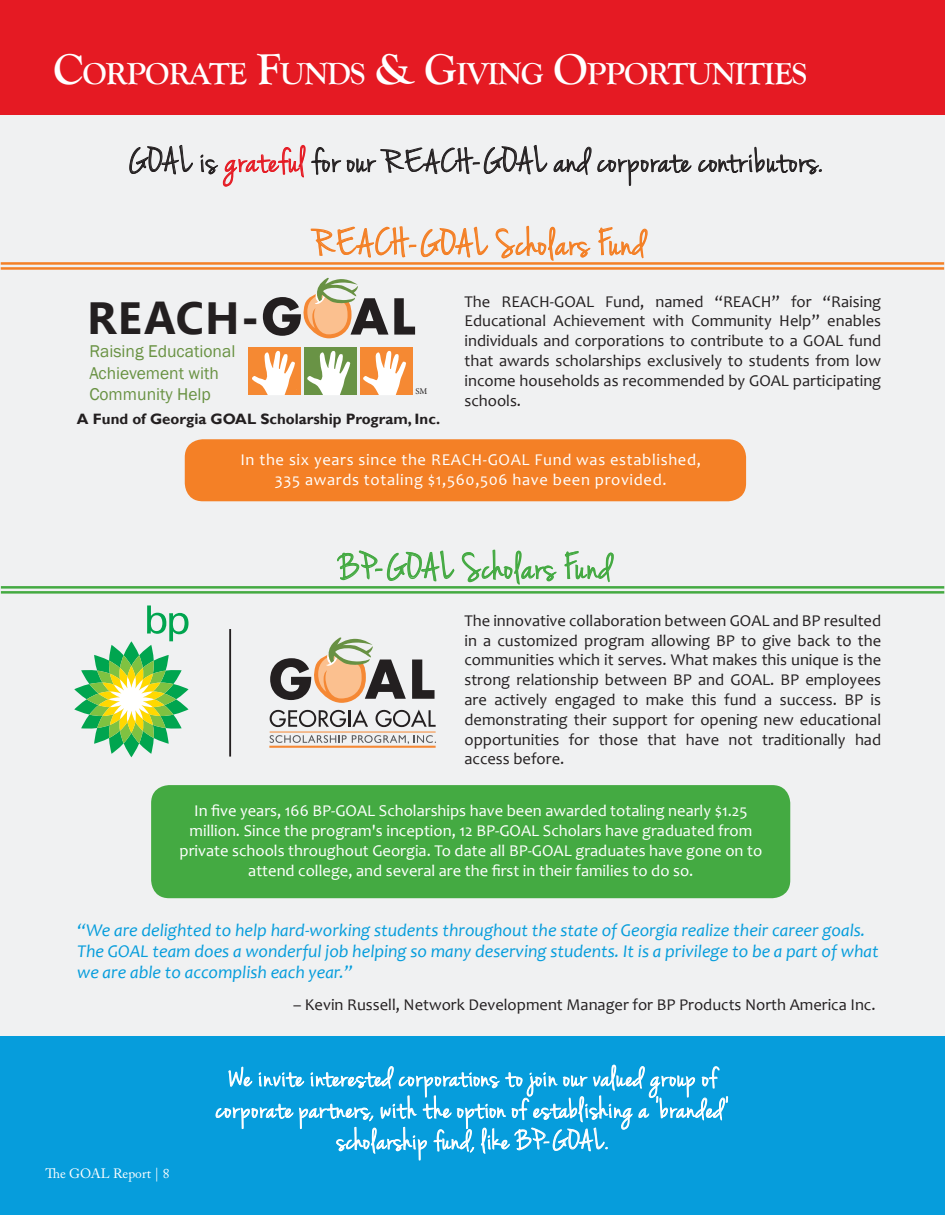
<style>
.page{position:relative;width:945px;height:1215px;background:#fff}
.page>*{position:absolute;margin:0;border:0;box-sizing:border-box;transform-origin:0 0}
.t1{font:700 45.15px "Ebrima";letter-spacing:.03em;color:#231f20}
.t2{font:39px "Jenna Sue";letter-spacing:.04em;color:#f48026}
.t3{font:39px "Jenna Sue";letter-spacing:.04em;color:#44aa42}
.t4{font:37.5px "Jenna Sue";letter-spacing:.03em;color:#231f20}
.t5{font:700 31.5px "Goudy Old Style T";letter-spacing:-.03em;color:#fff}
.t6{font:30px/31.5px "Jenna Sue";letter-spacing:.04em;color:#fff;text-align:center}
.t7{font:italic 18px/21px "Candara";color:#069ddc}
.t8{font:17.55px/21px "Franklin Gothic";color:#699243}
.t9{font:16.5px/19.8px "Candara";color:#231f20;text-align:justify}
.t10{font:16.5px/19.8px "Candara";color:#fff;text-align:center}
.t11{font:16.5px/19.8px "Candara";letter-spacing:.04em;color:#fff;text-align:center}
.t12{font:700 15px "Gill Sans";color:#231f20}
.t13{font:13.5px "Adobe Caslon Pro";color:#fff}
.t14{font:8.7px "Minion Pro";color:#231f20}
.s1{font-size:45px}
.s2{color:#e51a23}
.s3{font-size:33.75px}
</style>
<div class="page">
<div style="left:0;top:107px;width:945px;height:1108px;background:#f0f1f2"></div>
<div style="left:0;top:1036px;width:944px;height:179px;background:#069ddc"></div>
<div style="left:0;top:0;width:945px;height:114px;background:#e51a23"></div>
<svg style="left:74px;top:605px;width:115px;height:152px"></svg>
<hr style="left:229px;top:629px;width:2px;height:128px;background:#231f20">
<svg style="left:412px;top:660px;width:23px;height:39px"></svg>
<svg style="left:270px;top:735px;width:166px;height:9px"></svg>
<hr style="left:269px;top:746px;width:167px;height:2px;background:#f58834">
<svg style="left:270px;top:637px;width:136px;height:66px"></svg>
<hr style="left:270px;top:732px;width:166px;height:1px;background:#f58834">
<svg style="left:270px;top:710px;width:76px;height:17px"></svg>
<hr style="left:348px;top:710px;width:3px;height:17px;background:#231f20">
<svg style="left:352px;top:710px;width:16px;height:17px"></svg>
<svg style="left:376px;top:710px;width:60px;height:17px"></svg>
<div style="left:249px;top:347px;width:52px;height:48px;background:#f58933"></div>
<div style="left:305px;top:347px;width:52px;height:48px;background:#699345"></div>
<div style="left:360px;top:347px;width:52px;height:48px;background:#f58933"></div>
<svg style="left:252px;top:351px;width:43px;height:44px"></svg>
<svg style="left:307px;top:351px;width:44px;height:44px"></svg>
<svg style="left:363px;top:351px;width:43px;height:44px"></svg>
<svg style="left:263px;top:278px;width:152px;height:61px"></svg>
<svg style="left:310px;top:226px;width:179px;height:32px"></svg>
<svg style="left:495px;top:225px;width:96px;height:36px"></svg>
<svg style="left:598px;top:227px;width:50px;height:32px"></svg>
<div style="left:185px;top:439px;width:561px;height:62px;background:#f48026;border-radius:18px"></div>
<div style="left:151px;top:785px;width:639px;height:113px;background:#44aa42;border-radius:18px"></div>
<svg style="left:216px;top:1065px;width:512px;height:95px"></svg>
<svg style="left:129px;top:144px;width:64px;height:31px"></svg>
<svg style="left:200px;top:145px;width:492px;height:42px"></svg>
<svg style="left:698px;top:146px;width:124px;height:29px"></svg>
<hr style="left:1px;top:262px;width:943px;height:3px;background:#f48026">
<hr style="left:1px;top:267px;width:943px;height:3px;background:#f48026">
<svg style="left:337px;top:550px;width:118px;height:32px"></svg>
<svg style="left:461px;top:549px;width:96px;height:36px"></svg>
<svg style="left:564px;top:551px;width:50px;height:32px"></svg>
<hr style="left:1px;top:586px;width:943px;height:3px;background:#44aa42">
<hr style="left:1px;top:591px;width:943px;height:3px;background:#44aa42">
<h3 class="t5" style="left:53px;top:56px;width:114px"><span class="s1">C</span>ORPORAT</h3>
<h3 class="t5" style="left:228px;top:56px;width:418px">E <span class="s1">F</span>UNDS <span class="s1">&amp; G</span>IVING <span class="s1">O</span>PPORT</h3>
<h3 class="t5" style="left:687px;top:56px;width:122px">UNITIES</h3>
<h3 class="t4" style="left:129px;top:139px;width:695px">GOAL is <span class="s2">grateful</span> for our <span class="s3">REACH</span>-GOAL and corporate contributors.</h3>
<h2 class="t2" style="left:313px;top:221px;width:334px">REACH-GOAL Scholars Fund</h2>
<h1 class="t1" style="left:87px;top:284px;width:174px">REACH-</h1>
<p class="t8" style="left:89px;top:342px;width:148px">Raising Educational<br>Achievement with<br>Community Help</p>
<p class="t12" style="left:77px;top:410px;width:365px">A Fund of Georgia GOAL Scholarship Program, Inc.</p>
<p class="t14" style="left:415px;top:385px;width:13px">SM</p>
<p class="t9" style="left:464px;top:291px;width:418px">The REACH-GOAL Fund, named “REACH” for “Raising Educational Achievement with Community Help” enables individuals and corporations to contribute to a GOAL fund that awards scholarships exclusively to students from low income households as recommended by GOAL participating schools.</p>
<p class="t11" style="left:240px;top:450px;width:462px">In the six years since the REACH-GOAL Fund was established,<br>335 awards totaling $1,560,506 have been provided.</p>
<h2 class="t3" style="left:339px;top:545px;width:274px">BP-GOAL Scholars Fund</h2>
<p class="t9" style="left:464px;top:610px;width:418px">The innovative collaboration between GOAL and BP resulted in a customized program allowing BP to give back to the communities which it serves. What makes this unique is the strong relationship between BP and GOAL. BP employees are actively engaged to make this fund a success. BP is demonstrating their support for opening new educational opportunities for those that have not traditionally had access before.</p>
<p class="t10" style="left:180px;top:801px;width:584px">In five years, 166 BP-GOAL Scholarships have been awarded totaling nearly $1.25 million. Since the program's inception, 12 BP-GOAL Scholars have graduated from private schools throughout Georgia. To date all BP-GOAL graduates have gone on to attend college, and several are the first in their families to do so.</p>
<p class="t7" style="left:77px;top:919px;width:803px">“We are delighted to help hard-working students throughout the state of Georgia realize their career goals.<br>The GOAL team does a wonderful job helping so many deserving students. It is a privilege to be a part of what we are able to accomplish each year.”</p>
<p class="t9" style="left:293px;top:994px;width:584px">– Kevin Russell, Network Development Manager for BP Products North America Inc.</p>
<p class="t13" style="left:45px;top:1165px;width:126px">The GOAL Report | 8</p>
<h3 class="t6" style="left:216px;top:1063px;width:515px">We invite interested corporations to join our valued group of corporate partners, with the option of establishing a ‘branded’ scholarship fund, like BP-GOAL.</h3>
</div>
